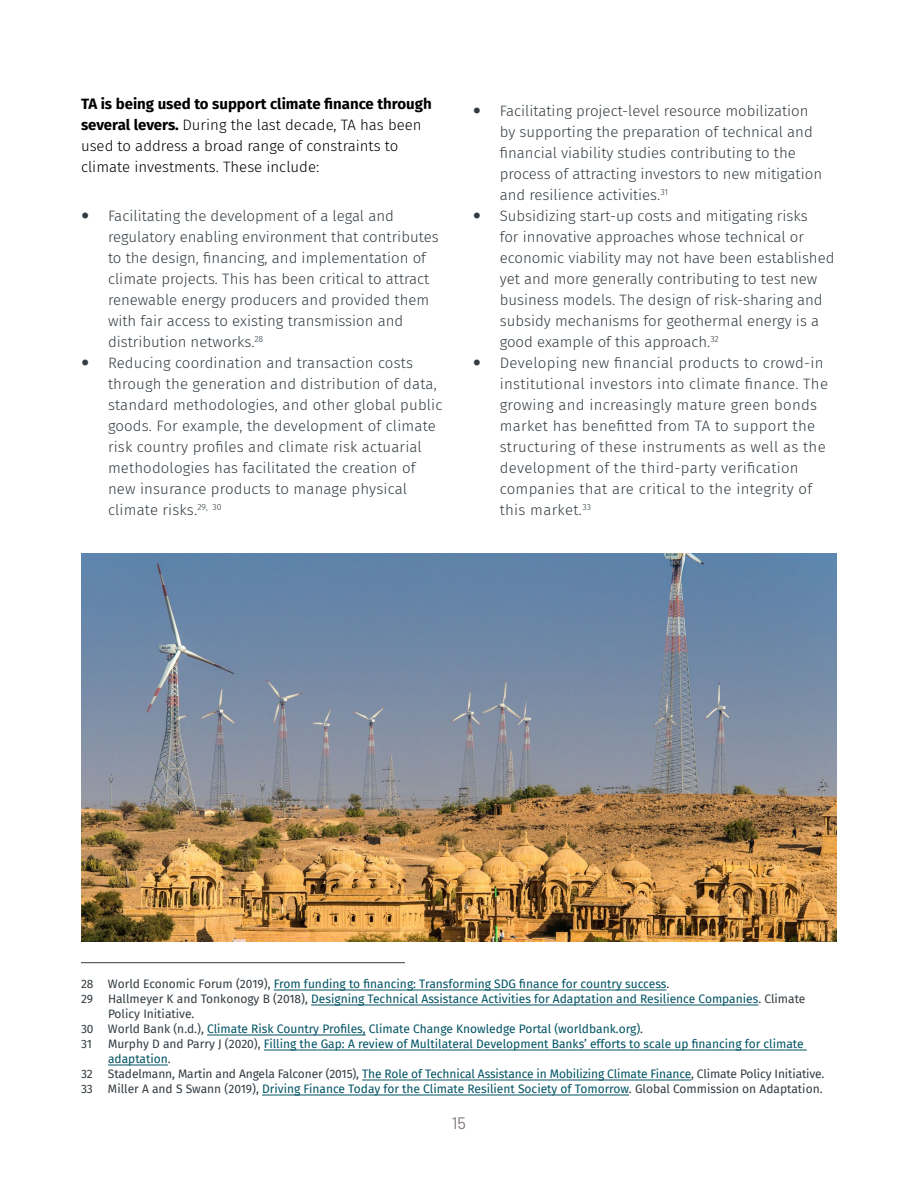
<style>
.page{position:relative;width:918px;height:1188px;background:#fff}
.page>*{position:absolute;margin:0;border:0;box-sizing:border-box;transform-origin:0 0}
.t1{font:16.5px "Barlow";color:#807876}
.t2{font:300 15px/21px "Fira Sans";color:#333c42}
.t3{font:300 15px/21px "Fira Sans";letter-spacing:.02em;color:#333c42}
.Body_text_10_14{font:300 15px/21px "Fira Sans";color:#000}
.Footnote_text{font:12px/15px "Fira Sans";color:#005364}
.Footnote_text-2{font:12px "Fira Sans";letter-spacing:-.01em;color:#333c42}
.s1{font-weight:700}
.s2{color:#333c42}
.s3{color:#005364}
</style>
<div class="page">
<hr style="left:81px;top:962px;width:324px;height:1px;background:#333c42">
<hr style="left:274px;top:990px;width:392px;height:1px;background:#005364">
<hr style="left:311px;top:1005px;width:447px;height:1px;background:#005364">
<hr style="left:207px;top:1035px;width:159px;height:1px;background:#005364">
<hr style="left:264px;top:1050px;width:543px;height:1px;background:#005364">
<hr style="left:108px;top:1065px;width:60px;height:1px;background:#005364">
<hr style="left:362px;top:1080px;width:329px;height:1px;background:#005364">
<hr style="left:262px;top:1095px;width:367px;height:1px;background:#005364">
<img style="left:81px;top:554px;width:756px;height:388px">
<p class="Body_text_10_14" style="left:81px;top:93px;width:352px"><span class="s1">TA is being used to support climate finance through several levers.</span> During the last decade, TA has been used to address a broad range of constraints to climate investments. These include:</p>
<p class="t2" style="left:108px;top:205px;width:332px">Facilitating the development of a legal and regulatory enabling environment that contributes to the design, financing, and implementation of climate projects. This has been critical to attract renewable energy producers and provided them with fair access to existing transmission and distribution networks.<sup>28</sup></p>
<p class="t2" style="left:108px;top:352px;width:336px">Reducing coordination and transaction costs through the generation and distribution of data, standard methodologies, and other global public goods. For example, the development of climate risk country profiles and climate risk actuarial methodologies has facilitated the creation of new insurance products to manage physical climate risks.<sup>29,</sup> <sup>30</sup></p>
<p class="t2" style="left:500px;top:100px;width:324px">Facilitating project-level resource mobilization by supporting the preparation of technical and financial viability studies contributing to the process of attracting investors to new mitigation and resilience activities.<sup>31</sup></p>
<p class="t2" style="left:500px;top:205px;width:336px">Subsidizing start-up costs and mitigating risks<br>for innovative approaches whose technical or economic viability may not have been established yet and more generally contributing to test new business models. The design of risk-sharing and subsidy mechanisms for geothermal energy is a good example of this approach.<sup>32</sup></p>
<p class="t3" style="left:500px;top:352px;width:330px">Developing new financial products to crowd-in institutional investors into climate finance. The growing and increasingly mature green bonds market has benefitted from TA to support the structuring of these instruments as well as the development of the third-party verification companies that are critical to the integrity of this market.<sup>33</sup></p>
<p class="Footnote_text" style="left:81px;top:976px;width:590px"><span class="s2">28 World Economic Forum (2019),</span> From funding to financing: Transforming SDG finance for country success<span class="s2">.</span></p>
<p class="Footnote_text" style="left:108px;top:991px;width:699px;text-indent:-27px"><span class="s2">29 Hallmeyer K and Tonkonogy B (2018),</span> Designing Technical Assistance Activities for Adaptation and Resilience Companies<span class="s2">. Climate<br>Policy Initiative.</span></p>
<p class="Footnote_text" style="left:81px;top:1021px;width:564px"><span class="s2">30 World Bank (n.d.),</span> Climate Risk Country Profiles, Climate Change Knowledge Portal (worldbank.org)<span class="s2">.</span></p>
<p class="Footnote_text-2" style="left:81px;top:1035px;width:12px">31</p>
<p class="Footnote_text" style="left:108px;top:1036px;width:697px"><span class="s2">Murphy D and Parry J (2020),</span> Filling the Gap: A review of Multilateral Development Banks’ efforts to scale up financing for climate adaptation<span class="s2">.</span></p>
<p class="Footnote_text-2" style="left:81px;top:1065px;width:13px">32</p>
<p class="Footnote_text-2" style="left:108px;top:1065px;width:718px">Stadelmann, Martin and Angela Falconer (2015), <span class="s3">The Role of Technical Assistance in Mobilizing Climate Finance</span>, Climate Policy Initiative.</p>
<p class="Footnote_text-2" style="left:81px;top:1080px;width:13px">33</p>
<p class="Footnote_text" style="left:108px;top:1081px;width:716px"><span class="s2">Miller A and S Swann (2019),</span> Driving Finance Today for the Climate Resilient Society of Tomorrow<span class="s2">. Global Commission on Adaptation.</span></p>
<p class="t1" style="left:452px;top:1112px;width:16px">15</p>
</div>
